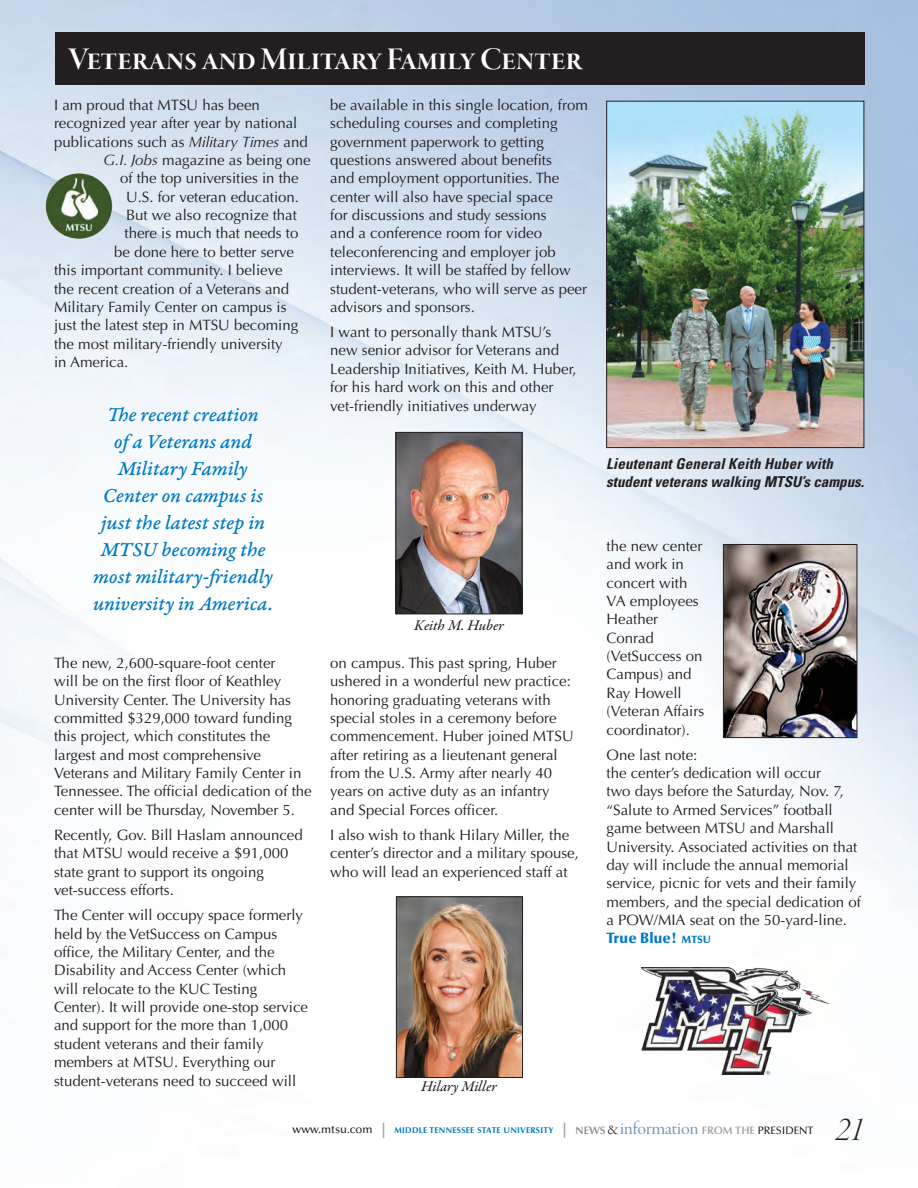
<style>
.page{position:relative;width:918px;height:1188px;background:#fff}
.page>*{position:absolute;margin:0;border:0;box-sizing:border-box;transform-origin:0 0}
.t1{font:36px "Garamond Premr Pro Lt It Disp";color:#231f20}
.t2{font:33px "Garamond Premr Pro Smbd Disp";letter-spacing:.005em;color:#fff}
.t3{font:21px/27px "Garamond Premr Pro Med It Capt";letter-spacing:-.005em;color:#0079c2;text-align:center}
.t4{font:15px/18.3px "Optima LT Std";color:#231f20}
.t5{font:italic 700 condensed 15px/18px "Univers";color:#231f20}
.t6{font:15px "Garamond Premr Pro Med It";letter-spacing:-.005em;color:#231f20}
.t7{font:700 8.4px "Optima LT Std";letter-spacing:.03em;color:#0079c2}
.s1{font-style:italic}
.s2{font-weight:900;color:#0079c2}
.s3{font-weight:900;font-size:10.5px;color:#0079c2}
.s4{font-weight:500;font-size:11.4px;color:#231f20}
.s5{font-size:15px;color:#97999c}
.s6{font-weight:600;font-size:10.8px;color:#848689}
.s7{font-family:"Garamond Premr Pro Lt Disp";font-weight:400;font-size:15px;color:#231f20}
.s8{font-family:"Garamond Premr Pro Disp";font-weight:400;font-size:19.5px;color:#6e94b9}
.s9{font-weight:600;font-size:10.8px;color:#9b9da0}
.s10{font-weight:500;font-size:10.8px;color:#231f20}
</style>
<div class="page">
<img style="left:0;top:0;width:918px;height:1078px">
<img style="left:43px;top:171px;width:70px;height:70px;border-radius:35px">
<img style="left:398px;top:434px;width:122px;height:178px">
<div style="left:396px;top:432px;width:126px;height:182px;border:1px solid #231f20"></div>
<img style="left:398px;top:898px;width:123px;height:178px">
<div style="left:396px;top:896px;width:127px;height:182px;border:1px solid #231f20"></div>
<img style="left:608px;top:103px;width:254px;height:343px">
<div style="left:606px;top:101px;width:258px;height:347px;border:1px solid #231f20"></div>
<img style="left:641px;top:967px;width:188px;height:107px">
<div style="left:55px;top:32px;width:810px;height:53px;background:#231f20"></div>
<img style="left:725px;top:546px;width:130px;height:190px">
<div style="left:723px;top:544px;width:134px;height:194px;border:1px solid #231f20"></div>
<h2 class="t2" style="left:68px;top:41px;width:515px">Veterans and Military Family Center</h2>
<p class="t4" style="left:54px;top:96px;width:207px">I am proud that MTSU has been</p>
<p class="t4" style="left:54px;top:114px;width:245px">recognized year after year by national</p>
<p class="t4" style="left:54px;top:133px;width:255px">publications such as <span class="s1">Military Times</span> and</p>
<p class="t4" style="left:104px;top:151px;width:209px"><span class="s1">G.I. Jobs</span> magazine as being one</p>
<p class="t4" style="left:120px;top:169px;width:180px">of the top universities in the</p>
<p class="t4" style="left:126px;top:188px;width:175px">U.S. for veteran education.</p>
<p class="t4" style="left:126px;top:206px;width:172px">But we also recognize that</p>
<p class="t4" style="left:124px;top:224px;width:175px">there is much that needs to</p>
<p class="t4" style="left:114px;top:243px;width:181px">be done here to better serve</p>
<p class="t4" style="left:54px;top:261px;width:230px">this important community. I believe</p>
<p class="t4" style="left:54px;top:280px;width:237px">the recent creation of a Veterans and</p>
<p class="t4" style="left:54px;top:298px;width:234px">Military Family Center on campus is</p>
<p class="t4" style="left:54px;top:316px;width:246px">just the latest step in MTSU becoming</p>
<p class="t4" style="left:54px;top:335px;width:230px">the most military-friendly university</p>
<p class="t4" style="left:54px;top:353px;width:76px">in America.</p>
<h3 class="t3" style="left:93px;top:402px;width:181px">The recent creation<br>of a Veterans and<br>Military Family<br>Center on campus is just the latest step in<br>MTSU becoming the most military-friendly university in America.</h3>
<p class="t4" style="left:54px;top:654px;width:259px">The new, 2,600-square-foot center<br>will be on the first floor of Keathley University Center. The University has committed $329,000 toward funding this project, which constitutes the largest and most comprehensive Veterans and Military Family Center in Tennessee. The official dedication of the center will be Thursday, November 5.</p>
<p class="t4" style="left:54px;top:826px;width:250px">Recently, Gov. Bill Haslam announced that MTSU would receive a $91,000 state grant to support its ongoing vet-success efforts.</p>
<p class="t4" style="left:54px;top:906px;width:256px">The Center will occupy space formerly held by the VetSuccess on Campus office, the Military Center, and the Disability and Access Center (which will relocate to the KUC Testing Center). It will provide one-stop service and support for the more than 1,000 student veterans and their family members at MTSU. Everything our student-veterans need to succeed will</p>
<p class="t4" style="left:330px;top:96px;width:259px">be available in this single location, from scheduling courses and completing government paperwork to getting questions answered about benefits<br>and employment opportunities. The center will also have special space<br>for discussions and study sessions<br>and a conference room for video teleconferencing and employer job interviews. It will be staffed by fellow student-veterans, who will serve as peer advisors and sponsors.</p>
<p class="t4" style="left:330px;top:323px;width:248px">I want to personally thank MTSU’s new senior advisor for Veterans and Leadership Initiatives, Keith M. Huber, for his hard work on this and other vet-friendly initiatives underway</p>
<p class="t6" style="left:414px;top:616px;width:91px">Keith M. Huber</p>
<p class="t4" style="left:330px;top:654px;width:245px">on campus. This past spring, Huber ushered in a wonderful new practice: honoring graduating veterans with special stoles in a ceremony before commencement. Huber joined MTSU after retiring as a lieutenant general from the U.S. Army after nearly 40 years on active duty as an infantry and Special Forces officer.</p>
<p class="t4" style="left:330px;top:826px;width:250px">I also wish to thank Hilary Miller, the center’s director and a military spouse, who will lead an experienced staff at</p>
<p class="t6" style="left:421px;top:1077px;width:77px">Hilary Miller</p>
<p class="t5" style="left:606px;top:454px;width:260px">Lieutenant General Keith Huber with student veterans walking MTSU’s campus.</p>
<p class="t4" style="left:607px;top:537px;width:99px">the new center and work in concert with<br>VA employees<br>Heather<br>Conrad (VetSuccess on<br>Campus) and<br>Ray Howell (Veteran Affairs coordinator).</p>
<p class="t4" style="left:607px;top:746px;width:256px">One last note:<br>the center’s dedication will occur<br>two days before the Saturday, Nov. 7, “Salute to Armed Services” football game between MTSU and Marshall University. Associated activities on that day will include the annual memorial service, picnic for vets and their family members, and the special dedication of a POW/MIA seat on the 50-yard-line.<br><span class="s2">True Blue!</span> <span class="s3">MTSU</span></p>
<p class="t7" style="left:293px;top:1125px;width:522px"><span class="s4">www.mtsu.com</span> <span class="s5">|</span> MIDDLE TENNESSEE STATE UNIVERSITY <span class="s5">|</span> <span class="s6">NEWS</span> <span class="s7">&amp;</span><span class="s8">information</span> <span class="s9">FROM THE</span> <span class="s10">PRESIDENT</span></p>
<h1 class="t1" style="left:836px;top:1110px;width:31px">21</h1>
</div>
